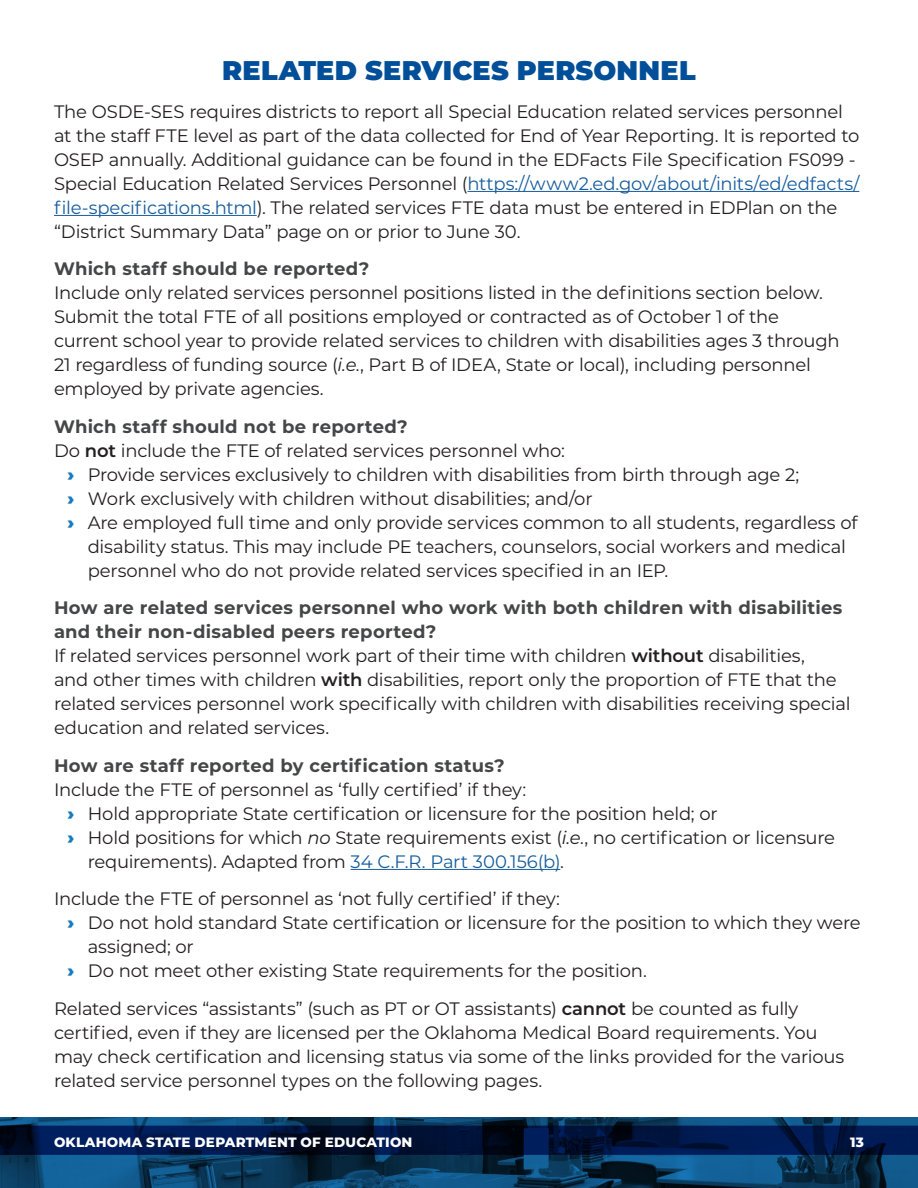
<style>
.page{position:relative;width:918px;height:1188px;background:#fff}
.page>*{position:absolute;margin:0;border:0;box-sizing:border-box;transform-origin:0 0}
.t1{font:900 27px "Montserrat";letter-spacing:.01em;color:#014e99}
.t2{font:18px/24px "Montserrat";letter-spacing:-.015em;color:#231f20}
.t3{font:700 18px/24px "Montserrat";letter-spacing:.015em;color:#454647}
.t4{font:800 13.5px "Montserrat";letter-spacing:.015em;color:#fff}
.s1{color:#175d9e}
.s2{font-style:italic}
.s3{font-weight:600}
.s4{font-weight:900;color:#177ac0}
</style>
<div class="page">
<img style="left:0;top:1118px;width:918px;height:70px">
<hr style="left:468px;top:191px;width:391px;height:1px;background:#175d9e">
<hr style="left:54px;top:215px;width:203px;height:1px;background:#175d9e">
<hr style="left:351px;top:869px;width:209px;height:1px;background:#175d9e">
<h2 class="t1" style="left:222px;top:50px;width:475px">RELATED SERVICES PERSONNEL</h2>
<p class="t2" style="left:54px;top:99px;width:807px">The OSDE-SES requires districts to report all Special Education related services personnel at the staff FTE level as part of the data collected for End of Year Reporting. It is reported to OSEP annually. Additional guidance can be found in the EDFacts File Specification FS099 - Special Education Related Services Personnel (<span class="s1">https://www2.ed.gov/about/inits/ed/edfacts/ file-specifications.html</span>). The related services FTE data must be entered in EDPlan on the “District Summary Data” page on or prior to June 30.</p>
<h4 class="t3" style="left:54px;top:256px;width:317px">Which staff should be reported?</h4>
<p class="t2" style="left:54px;top:280px;width:787px">Include only related services personnel positions listed in the definitions section below.<br>Submit the total FTE of all positions employed or contracted as of October 1 of the current school year to provide related services to children with disabilities ages 3 through 21 regardless of funding source (<span class="s2">i.e.</span>, Part B of IDEA, State or local), including personnel employed by private agencies.</p>
<h4 class="t3" style="left:54px;top:413px;width:355px">Which staff should not be reported?</h4>
<p class="t2" style="left:54px;top:438px;width:512px">Do <span class="s3">not</span> include the FTE of related services personnel who:</p>
<p class="t2" style="left:68px;top:462px;width:733px"><span class="s4">›</span> Provide services exclusively to children with disabilities from birth through age 2;</p>
<p class="t2" style="left:68px;top:486px;width:527px"><span class="s4">›</span> Work exclusively with children without disabilities; and/or</p>
<p class="t2" style="left:88px;top:510px;width:771px;text-indent:-20px"><span class="s4">›</span> Are employed full time and only provide services common to all students, regardless of disability status. This may include PE teachers, counselors, social workers and medical personnel who do not provide related services specified in an IEP.</p>
<h4 class="t3" style="left:54px;top:595px;width:790px">How are related services personnel who work with both children with disabilities and their non-disabled peers reported?</h4>
<p class="t2" style="left:54px;top:643px;width:798px">If related services personnel work part of their time with children <span class="s3">without</span> disabilities,<br>and other times with children <span class="s3">with</span> disabilities, report only the proportion of FTE that the related services personnel work specifically with children with disabilities receiving special education and related services.</p>
<h4 class="t3" style="left:54px;top:752px;width:452px">How are staff reported by certification status?</h4>
<p class="t2" style="left:54px;top:777px;width:474px">Include the FTE of personnel as ‘fully certified’ if they:</p>
<p class="t2" style="left:68px;top:801px;width:652px"><span class="s4">›</span> Hold appropriate State certification or licensure for the position held; or</p>
<p class="t2" style="left:88px;top:825px;width:749px;text-indent:-20px"><span class="s4">›</span> Hold positions for which <span class="s2">no</span> State requirements exist (<span class="s2">i.e.</span>, no certification or licensure requirements). Adapted from <span class="s1">34 C.F.R. Part 300.156(b)</span>.</p>
<p class="t2" style="left:54px;top:886px;width:508px">Include the FTE of personnel as ‘not fully certified’ if they:</p>
<p class="t2" style="left:88px;top:910px;width:774px;text-indent:-20px"><span class="s4">›</span> Do not hold standard State certification or licensure for the position to which they were assigned; or</p>
<p class="t2" style="left:68px;top:958px;width:581px"><span class="s4">›</span> Do not meet other existing State requirements for the position.</p>
<p class="t2" style="left:54px;top:996px;width:792px">Related services “assistants” (such as PT or OT assistants) <span class="s3">cannot</span> be counted as fully certified, even if they are licensed per the Oklahoma Medical Board requirements. You may check certification and licensing status via some of the links provided for the various related service personnel types on the following pages.</p>
<p class="t4" style="left:54px;top:1132px;width:360px">OKLAHOMA STATE DEPARTMENT OF EDUCATION</p>
<p class="t4" style="left:850px;top:1132px;width:15px">13</p>
</div>
